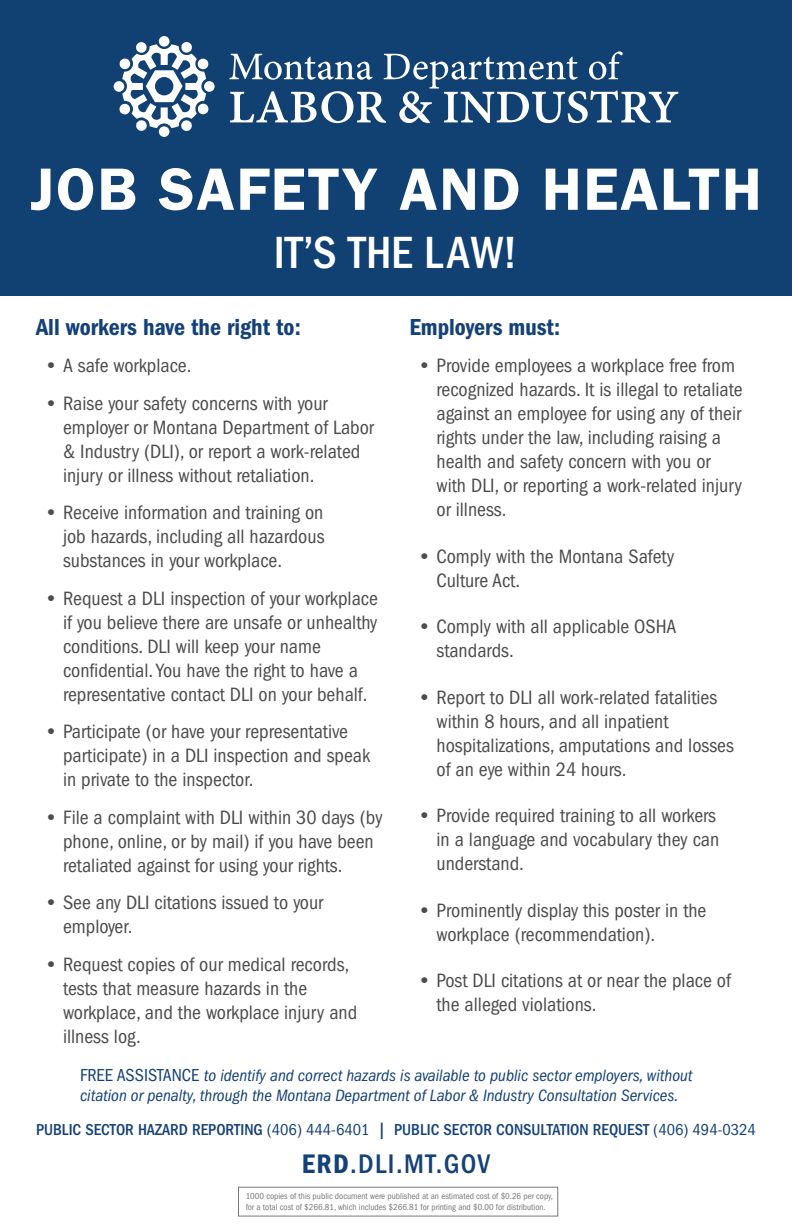
<style>
.page{position:relative;width:792px;height:1224px;background:#fff}
.page>*{position:absolute;margin:0;border:0;box-sizing:border-box;transform-origin:0 0}
.t1{font:600 60px "ITC Franklin Gothic Std";letter-spacing:.03em;color:#fff}
.t2{font:500 condensed 46.8px "ITC Franklin Gothic Std";letter-spacing:.005em;color:#fff}
.t3{font:500 condensed 27.8px "ITC Franklin Gothic Std";letter-spacing:.05em;color:#144177}
.Paragraph_Style_1{font:24px "ITC Franklin Gothic Std Dm Cd";color:#144177}
.t4{font:condensed 20px/24px "ITC Franklin Gothic Std";color:#4b4c4d}
.Paragraph_Style_1-2{font:italic condensed 17px/20.4px "ITC Franklin Gothic Std";color:#144177}
.Paragraph_Style_1-3{font:500 condensed 16.4px "ITC Franklin Gothic Std";color:#144177}
.Body_Copy{font:condensed 9px/11px "ITC Franklin Gothic Std";color:#76787b}
.s1{font-weight:600;font-stretch:normal}
.s2{font-style:normal;font-size:18px}
.s3{font-weight:400}
.s4{font-family:"ITC Franklin Gothic Std Dm Cd";font-weight:400;font-stretch:normal}
</style>
<div class="page">
<div style="left:0;top:0;width:792px;height:295px;background:#114073"></div>
<svg style="left:229px;top:51px;width:449px;height:72px"></svg>
<div style="left:114px;top:81px;width:10px;height:11px;background:#fff;border-radius:50%"></div>
<div style="left:204px;top:81px;width:11px;height:11px;background:#fff;border-radius:50%"></div>
<div style="left:159px;top:126px;width:10px;height:11px;background:#fff;border-radius:50%"></div>
<div style="left:159px;top:36px;width:10px;height:11px;background:#fff;border-radius:50%"></div>
<svg style="left:119px;top:41px;width:90px;height:91px"></svg>
<div style="left:238px;top:1187px;width:320px;height:29px;border:1px solid #76787b"></div>
<p class="t1" style="left:30px;top:154px;width:733px">JOB SAFETY AND HEALTH</p>
<p class="t2" style="left:274px;top:226px;width:246px">IT’S THE LAW!</p>
<p class="Paragraph_Style_1" style="left:36px;top:313px;width:266px">All workers have the right to:</p>
<p class="t4" style="left:45px;top:354px;width:148px"><span class="s1">•</span> A safe workplace.</p>
<p class="t4" style="left:63px;top:391px;width:313px;text-indent:-18px"><span class="s1">•</span> Raise your safety concerns with your employer or Montana Department of Labor &amp; Industry (DLI), or report a work-related injury or illness without retaliation.</p>
<p class="t4" style="left:63px;top:501px;width:263px;text-align:justify;text-indent:-18px"><span class="s1">•</span> Receive information and training on job hazards, including all hazardous substances in your workplace.</p>
<p class="t4" style="left:63px;top:586px;width:316px;text-indent:-18px"><span class="s1">•</span> Request a DLI inspection of your workplace if you believe there are unsafe or unhealthy conditions. DLI will keep your name confidential. You have the right to have a representative contact DLI on your behalf.</p>
<p class="t4" style="left:63px;top:720px;width:309px;text-indent:-18px"><span class="s1">•</span> Participate (or have your representative participate) in a DLI inspection and speak in private to the inspector.</p>
<p class="t4" style="left:63px;top:805px;width:321px;text-indent:-18px"><span class="s1">•</span> File a complaint with DLI within 30 days (by phone, online, or by mail) if you have been retaliated against for using your rights.</p>
<p class="t4" style="left:63px;top:891px;width:262px;text-indent:-18px"><span class="s1">•</span> See any DLI citations issued to your employer.</p>
<p class="t4" style="left:63px;top:952px;width:296px;text-indent:-18px"><span class="s1">•</span> Request copies of our medical records, tests that measure hazards in the workplace, and the workplace injury and illness log.</p>
<p class="Paragraph_Style_1" style="left:410px;top:313px;width:152px">Employers must:</p>
<p class="t4" style="left:436px;top:354px;width:308px;text-indent:-18px"><span class="s1">•</span> Provide employees a workplace free from recognized hazards. It is illegal to retaliate against an employee for using any of their rights under the law, including raising a health and safety concern with you or with DLI, or reporting a work-related injury or illness.</p>
<p class="t4" style="left:436px;top:544px;width:239px;text-indent:-18px"><span class="s1">•</span> Comply with the Montana Safety<br>Culture Act.</p>
<p class="t4" style="left:436px;top:615px;width:242px;text-indent:-18px"><span class="s1">•</span> Comply with all applicable OSHA standards.</p>
<p class="t4" style="left:436px;top:685px;width:299px;text-indent:-18px"><span class="s1">•</span> Report to DLI all work-related fatalities within 8 hours, and all inpatient hospitalizations, amputations and losses of an eye within 24 hours.</p>
<p class="t4" style="left:436px;top:804px;width:284px;text-indent:-18px"><span class="s1">•</span> Provide required training to all workers in a language and vocabulary they can understand.</p>
<p class="t4" style="left:436px;top:898px;width:271px;text-indent:-18px"><span class="s1">•</span> Prominently display this poster in the workplace (recommendation).</p>
<p class="t4" style="left:436px;top:969px;width:296px;text-indent:-18px"><span class="s1">•</span> Post DLI citations at or near the place of the alleged violations.</p>
<p class="Paragraph_Style_1-2" style="left:80px;top:1065px;width:614px"><span class="s2">FREE ASSISTANCE</span> to identify and correct hazards is available to public sector employers, without citation or penalty, through the Montana Department of Labor &amp; Industry Consultation Services.</p>
<p class="Paragraph_Style_1-3" style="left:36px;top:1120px;width:722px">PUBLIC SECTOR HAZARD REPORTING <span class="s3">(406) 444-6401</span> | PUBLIC SECTOR CONSULTATION REQUEST <span class="s3">(406) 494-0324</span></p>
<p class="t3" style="left:302px;top:1148px;width:190px"><span class="s4">ERD</span>.DLI.MT.GOV</p>
<p class="Body_Copy" style="left:246px;top:1191px;width:309px">1000 copies of this public document were published at an estimated cost of $0.26 per copy, for a total cost of $266.81, which includes $266.81 for printing and $0.00 for distribution.</p>
</div>
